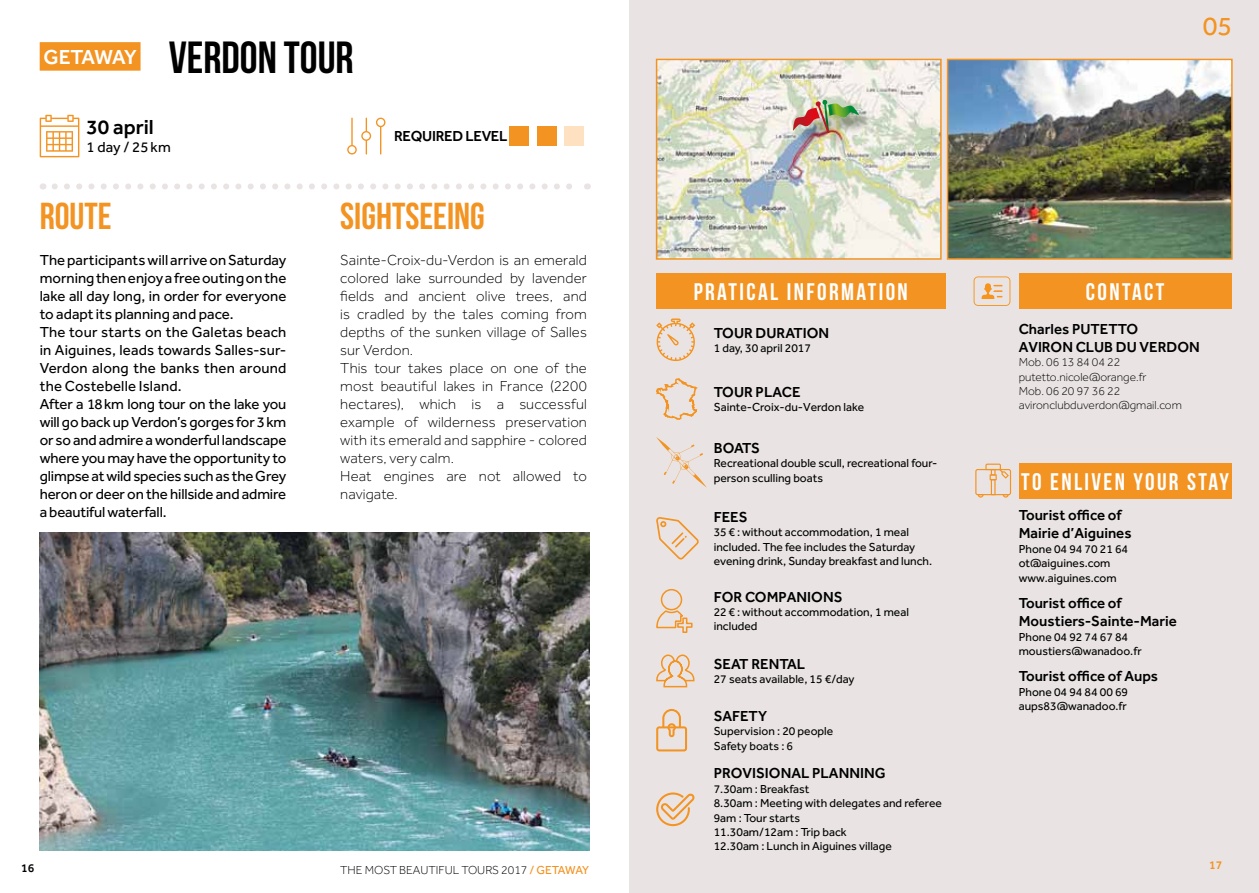
<style>
.page{position:relative;width:1259px;height:893px;background:#fff}
.page>*{position:absolute;margin:0;border:0;box-sizing:border-box;transform-origin:0 0}
.t1{font:45px "Bebas Neue";color:#000}
.t2{font:37.5px "Bebas Neue";color:#f39322}
.t3{font:27px "Effra";color:#f39322}
.t4{font:24px "Bebas Neue";letter-spacing:.1em;color:#fff}
.t5{font:500 21px "Effra";letter-spacing:-.03em;color:#fff}
.t6{font:500 21px "Effra";color:#000}
.t7{font:15px/18px "Effra";letter-spacing:-.005em;color:#000}
.t8{font:300 15px/18px "Effra";letter-spacing:.01em;color:#000}
.t9{font:500 15px/18px "Effra";color:#000}
.t10{font:12px/14.4px "Effra";color:#000}
.t11{font:300 12px/14.4px "Effra";color:#000}
.t12{font:500 12px "Effra";color:#000}
.t13{font:500 12px "Effra";color:#f39322}
.s1{font-weight:400;color:#f39322}
</style>
<div class="page">
<svg style="left:55px;top:183px;width:517px;height:6px"></svg>
<div style="left:40px;top:42px;width:101px;height:29px;background:#f39322"></div>
<div style="left:629px;top:0;width:630px;height:893px;background:#e9e4e3"></div>
<div style="left:656px;top:274px;width:289px;height:35px;background:#f39322"></div>
<svg style="left:973px;top:276px;width:38px;height:30px"></svg>
<svg style="left:975px;top:464px;width:36px;height:34px"></svg>
<div style="left:1018px;top:463px;width:213px;height:35px;background:#f39322"></div>
<div style="left:1018px;top:274px;width:213px;height:35px;background:#f39322"></div>
<svg style="left:656px;top:709px;width:31px;height:42px"></svg>
<svg style="left:656px;top:654px;width:39px;height:34px"></svg>
<svg style="left:656px;top:792px;width:39px;height:34px"></svg>
<svg style="left:656px;top:589px;width:37px;height:44px"></svg>
<svg style="left:656px;top:517px;width:43px;height:42px"></svg>
<svg style="left:656px;top:437px;width:51px;height:51px"></svg>
<svg style="left:656px;top:318px;width:39px;height:43px"></svg>
<svg style="left:656px;top:378px;width:41px;height:42px"></svg>
<svg style="left:347px;top:118px;width:38px;height:37px"></svg>
<div style="left:509px;top:126px;width:20px;height:20px;background:#f39322"></div>
<div style="left:536px;top:126px;width:20px;height:20px;background:#f39322"></div>
<div style="left:564px;top:126px;width:20px;height:20px;background:#fde1c1"></div>
<svg style="left:40px;top:115px;width:39px;height:42px"></svg>
<img style="left:659px;top:62px;width:279px;height:195px">
<div style="left:656px;top:59px;width:285px;height:201px;border:2px solid #f39322"></div>
<div style="left:825px;top:103px;width:51px;height:48px;background:#000;opacity:.35"></div>
<div style="left:795px;top:104px;width:52px;height:47px;background:#000;opacity:.35"></div>
<img style="left:793px;top:95px;width:66px;height:38px">
<img style="left:950px;top:62px;width:279px;height:195px">
<div style="left:947px;top:59px;width:285px;height:201px;border:2px solid #f39322"></div>
<img style="left:40px;top:532px;width:549px;height:318px">
<p class="t5" style="left:43px;top:44px;width:95px">GETAWAY</p>
<p class="t1" style="left:169px;top:32px;width:186px">VERDON TOUR</p>
<p class="t6" style="left:86px;top:115px;width:69px">30 APRIL</p>
<p class="t7" style="left:86px;top:138px;width:86px">1 day / 25km</p>
<p class="t9" style="left:394px;top:127px;width:38px">REQUIRED</p>
<p class="t9" style="left:465px;top:127px;width:10px">LEVEL</p>
<p class="t2" style="left:40px;top:196px;width:73px">ROUTE</p>
<p class="t7" style="left:40px;top:251px;width:248px">Theparticipantswill arriveonSaturday morningthenenjoyafreeoutingonthe lake all day long, in order for everyone to adapt its planning and pace.<br>The tour starts on the Galetas beach in Aiguines, leads towards Salles-sur-Verdon along the banks then around the Costebelle Island.<br>After a 18 km long tour on the lake you will go back up Verdon’s gorges for 3km or so and admire a wonderful landscape where you may have the opportunity to glimpse at wild species such as the Grey heron or deer on the hillside and admire a beautiful waterfall.</p>
<p class="t2" style="left:340px;top:196px;width:146px">SIGHTSEEING</p>
<p class="t8" style="left:340px;top:251px;width:248px">Sainte-Croix-du-Verdon is an emerald colored lake surrounded by lavender fields and ancient olive trees, and is cradled by the tales coming from depths of the sunken village of Salles sur Verdon.<br>This tour takes place on one of the most beautiful lakes in France (2200 hectares), which is a successful example of wilderness preservation with its emerald and sapphire - colored waters, very calm.<br>Heat engines are not allowed to navigate.</p>
<p class="t12" style="left:21px;top:860px;width:15px">16</p>
<p class="t11" style="left:340px;top:863px;width:250px">The most beautiful tours 2017 <span class="s1">/ GETAWAY</span></p>
<p class="t3" style="left:1202px;top:10px;width:31px">05</p>
<p class="t4" style="left:694px;top:279px;width:216px">PRATICAL INFORMATION</p>
<p class="t9" style="left:714px;top:323px;width:20px">TOUR</p>
<p class="t9" style="left:755px;top:323px;width:10px">DURATION</p>
<p class="t10" style="left:714px;top:341px;width:99px">1 day, 30 april 2017</p>
<p class="t9" style="left:714px;top:383px;width:11px">TOUR</p>
<p class="t9" style="left:755px;top:383px;width:10px">PLACE</p>
<p class="t10" style="left:714px;top:400px;width:152px">Sainte-Croix-du-Verdon lake</p>
<p class="t9" style="left:714px;top:439px;width:10px">BOATS</p>
<p class="t10" style="left:714px;top:456px;width:225px">Recreational double scull, recreational four&shy;person sculling boats</p>
<p class="t9" style="left:714px;top:508px;width:17px">FEES</p>
<p class="t10" style="left:714px;top:525px;width:220px">35€ : without accommodation, 1 meal included. The fee includes the Saturday evening drink, Sunday breakfast and lunch.</p>
<p class="t9" style="left:714px;top:587px;width:42px">FOR COMPANIONS</p>
<p class="t10" style="left:714px;top:605px;width:197px">22€ : without accommodation, 1 meal included</p>
<p class="t9" style="left:714px;top:655px;width:19px">SEAT</p>
<p class="t9" style="left:751px;top:655px;width:10px">RENTAL</p>
<p class="t10" style="left:714px;top:672px;width:142px">27 seats available, 15 €/day</p>
<p class="t9" style="left:714px;top:707px;width:19px">SAFETY</p>
<p class="t10" style="left:714px;top:724px;width:121px">Supervision : 20 people<br>Safety boats : 6</p>
<p class="t9" style="left:714px;top:764px;width:18px">PROVISIONAL</p>
<p class="t9" style="left:812px;top:764px;width:10px">PLANNING</p>
<p class="t10" style="left:714px;top:781px;width:230px">7.30am : Breakfast<br>8.30am : Meeting with delegates and referee<br>9am : Tour starts<br>11.30am/12am : Trip back<br>12.30am : Lunch in Aiguines village</p>
<p class="t4" style="left:1085px;top:279px;width:24px">CONTACT</p>
<p class="t9" style="left:1018px;top:320px;width:121px">CHARLES PUTETTO<br>AVIRON</p>
<p class="t9" style="left:1075px;top:338px;width:20px">CLUB</p>
<p class="t9" style="left:1116px;top:338px;width:44px">DU VERDON</p>
<p class="t11" style="left:1018px;top:355px;width:165px">Mob. 06 13 84 04 22 putetto.nicole@orange.fr<br>Mob. 06 20 97 36 22 avironclubduverdon@gmail.com</p>
<p class="t4" style="left:1021px;top:468px;width:209px">TO ENLIVEN YOUR STAY</p>
<p class="t9" style="left:1018px;top:506px;width:114px">TOURIST OFFICE OF<br>MAIRIE D’AIGUINES</p>
<p class="t10" style="left:1018px;top:541px;width:111px">Phone 04 94 70 21 64 ot@aiguines.com www.aiguines.com</p>
<p class="t9" style="left:1018px;top:594px;width:160px">TOURIST OFFICE OF<br>MOUSTIERS-SAINTE-MARIE</p>
<p class="t10" style="left:1018px;top:629px;width:124px">Phone 04 92 74 67 84 moustiers@wanadoo.fr</p>
<p class="t9" style="left:1018px;top:667px;width:141px">TOURIST OFFICE OF AUPS</p>
<p class="t10" style="left:1018px;top:684px;width:111px">Phone 04 94 84 00 69 aups83@wanadoo.fr</p>
<p class="t13" style="left:1209px;top:858px;width:15px">17</p>
</div>
